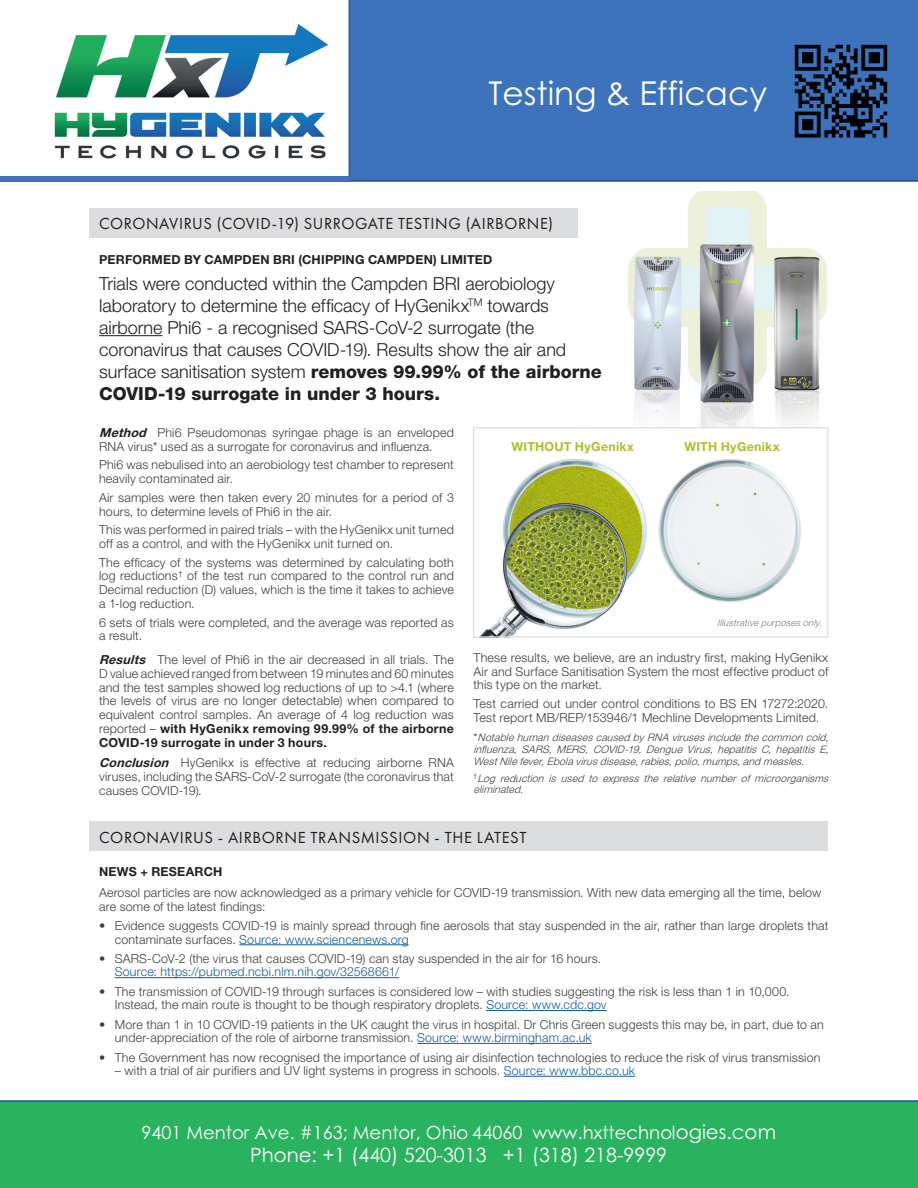
<style>
.page{position:relative;width:918px;height:1188px;background:#fff}
.page>*{position:absolute;margin:0;border:0;box-sizing:border-box;transform-origin:0 0}
.t1{font:32.85px "Century Gothic";color:#fff}
.t2{font:19.65px "Century Gothic";color:#fff}
.Lv4_Subheadings__gre{font:300 18px/22.2px "Helvetica Neue LT Pro";color:#231f20}
.t3{font:18px "Century Gothic";color:#fff}
.Lv4_Subheadings__gre-2{font:16.65px "Futura PT";letter-spacing:.03em;color:#231f20}
.Lv4_Subheadings__gre-3{font:300 12.45px/13.8px "Helvetica Neue LT Pro";letter-spacing:.015em;color:#3e3e3f}
.Lv4_Subheadings__gre-4{font:700 12.45px "Helvetica Neue LT Pro";letter-spacing:.02em;color:#231f20}
.Lv4_Subheadings__gre-5{font:700 12.45px "Helvetica Neue LT Pro";letter-spacing:.02em;color:#aac12c}
.Lv4_Subheadings__gre-6{font:italic 300 10.35px/11.7px "Helvetica Neue LT Pro";color:#3e3e3f;text-align:justify}
.Lv4_Subheadings__gre-7{font:italic 300 9.3px "Helvetica Neue LT Pro";color:#7a7c7f}
.s1{font-weight:800}
.s2{font-weight:700;font-style:italic;color:#231f20}
.s3{color:#231f20}
.s4{font-weight:700;color:#231f20}
.s5{font-style:normal;font-size:11.1px;color:#231f20}
.s6{color:#175d9e}
.s7{font-size:19.65px}
</style>
<div class="page">
<div style="left:0;top:1100px;width:918px;height:88px;background:#2ab35f"></div>
<div style="left:349px;top:0;width:569px;height:182px;background:#3d73ba"></div>
<img style="left:54px;top:23px;width:275px;height:136px">
<div style="left:0;top:176px;width:349px;height:6px;background:#3d73ba"></div>
<img style="left:785px;top:34px;width:113px;height:115px">
<img style="left:628px;top:192px;width:201px;height:273px">
<div style="left:89px;top:821px;width:739px;height:30px;background:#dcdddf"></div>
<div style="left:89px;top:208px;width:489px;height:30px;background:#dcdddf"></div>
<hr style="left:99px;top:335px;width:63px;height:1px;background:#231f20">
<hr style="left:239px;top:944px;width:170px;height:1px;background:#175d9e">
<hr style="left:115px;top:977px;width:284px;height:1px;background:#175d9e">
<hr style="left:486px;top:1010px;width:121px;height:1px;background:#175d9e">
<hr style="left:417px;top:1043px;width:175px;height:1px;background:#175d9e">
<hr style="left:504px;top:1076px;width:131px;height:1px;background:#175d9e">
<img style="left:480px;top:429px;width:346px;height:207px">
<div style="left:473px;top:427px;width:355px;height:211px;border:1px solid #dfe0e2"></div>
<h1 class="t1" style="left:488px;top:73px;width:280px">Testing &amp; Efficacy</h1>
<p class="Lv4_Subheadings__gre-2" style="left:99px;top:214px;width:456px">CORONAVIRUS (COVID-19) SURROGATE TESTING (AIRBORNE)</p>
<p class="Lv4_Subheadings__gre-4" style="left:99px;top:251px;width:395px">PERFORMED BY CAMPDEN BRI (CHIPPING CAMPDEN) LIMITED</p>
<p class="Lv4_Subheadings__gre" style="left:99px;top:272px;width:504px">Trials were conducted within the Campden BRI aerobiology laboratory to determine the efficacy of HyGenikx<sup>TM</sup> towards airborne Phi6 - a recognised SARS-CoV-2 surrogate (the coronavirus that causes COVID-19). Results show the air and surface sanitisation system <span class="s1">removes 99.99% of the airborne COVID-19 surrogate in under 3 hours.</span></p>
<p class="Lv4_Subheadings__gre-3" style="left:99px;top:425px;width:356px"><span class="s2">Method</span> Phi6 Pseudomonas syringae phage is an enveloped<br>RNA virus<span class="s3">*</span> used as a surrogate for coronavirus and influenza.</p>
<p class="Lv4_Subheadings__gre-3" style="left:99px;top:458px;width:356px">Phi6 was nebulised into an aerobiology test chamber to represent heavily contaminated air.</p>
<p class="Lv4_Subheadings__gre-3" style="left:99px;top:490px;width:356px">Air samples were then taken every 20 minutes for a period of 3 hours, to determine levels of Phi6 in the air.</p>
<p class="Lv4_Subheadings__gre-3" style="left:99px;top:523px;width:356px">This was performed in paired trials – with the HyGenikx unit turned off as a control, and with the HyGenikx unit turned on.</p>
<p class="Lv4_Subheadings__gre-3" style="left:99px;top:555px;width:356px;text-align:justify">The efficacy of the systems was determined by calculating both log reductions<sup>†</sup> of the test run compared to the control run and Decimal reduction (D) values, which is the time it takes to achieve a 1-log reduction.</p>
<p class="Lv4_Subheadings__gre-3" style="left:99px;top:615px;width:356px">6 sets of trials were completed, and the average was reported as a result.</p>
<p class="Lv4_Subheadings__gre-3" style="left:99px;top:652px;width:356px;text-align:justify"><span class="s2">Results</span> The level of Phi6 in the air decreased in all trials. The D value achieved ranged from between 19 minutes and 60 minutes and the test samples showed log reductions of up to &gt;4.1 (where the levels of virus are no longer detectable) when compared to equivalent control samples. An average of 4 log reduction was reported – <span class="s4">with HyGenikx removing 99.99% of the airborne COVID-19 surrogate in under 3 hours.</span></p>
<p class="Lv4_Subheadings__gre-3" style="left:99px;top:756px;width:356px;text-align:justify"><span class="s2">Conclusion</span> HyGenikx is effective at reducing airborne RNA viruses, including the SARS-CoV-2 surrogate (the coronavirus that causes COVID-19).</p>
<p class="Lv4_Subheadings__gre-5" style="left:512px;top:438px;width:124px">WITHOUT HyGenikx</p>
<p class="Lv4_Subheadings__gre-5" style="left:685px;top:438px;width:97px">WITH HyGenikx</p>
<p class="Lv4_Subheadings__gre-7" style="left:717px;top:617px;width:109px">Illustrativepurposesonly.</p>
<p class="Lv4_Subheadings__gre-3" style="left:474px;top:651px;width:356px;text-align:justify">These results, we believe, are an industry first, making HyGenikx Air and Surface Sanitisation System the most effective product of this type on the market.</p>
<p class="Lv4_Subheadings__gre-3" style="left:474px;top:697px;width:356px">Test carried out under control conditions to BS EN 17272:2020.<br>Test report MB/REP/153946/1 Mechline Developments Limited.</p>
<p class="Lv4_Subheadings__gre-6" style="left:474px;top:732px;width:360px"><span class="s5">*</span> Notablehumandiseasescausedby RNA virusesincludethecommoncold, influenza, SARS, MERS, COVID-19, Dengue Virus, hepatitis C, hepatitis E, WestNilefever,Ebolavirusdisease,rabies,polio,mumps,andmeasles.</p>
<p class="Lv4_Subheadings__gre-6" style="left:474px;top:772px;width:360px"><sup>†</sup> Log reduction is used to express the relative number of microorganisms eliminated.</p>
<p class="Lv4_Subheadings__gre-2" style="left:99px;top:828px;width:429px">CORONAVIRUS - AIRBORNE TRANSMISSION - THE LATEST</p>
<p class="Lv4_Subheadings__gre-4" style="left:99px;top:864px;width:125px">NEWS + RESEARCH</p>
<p class="Lv4_Subheadings__gre-3" style="left:99px;top:886px;width:724px">Aerosol particles are now acknowledged as a primary vehicle for COVID-19 transmission. With new data emerging all the time, below are some of the latest findings:</p>
<p class="Lv4_Subheadings__gre-3" style="left:115px;top:919px;width:715px;text-indent:-16px">• Evidence suggests COVID-19 is mainly spread through fine aerosols that stay suspended in the air, rather than large droplets that contaminate surfaces. <span class="s6">Source: www.sciencenews.org</span></p>
<p class="Lv4_Subheadings__gre-3" style="left:115px;top:951px;width:488px;text-indent:-16px">• SARS-CoV-2 (the virus that causes COVID-19) can stay suspended in the air for 16 hours.<br><span class="s6">Source: https://pubmed.ncbi.nlm.nih.gov/32568661/</span></p>
<p class="Lv4_Subheadings__gre-3" style="left:115px;top:984px;width:676px;text-indent:-16px">• The transmission of COVID-19 through surfaces is considered low – with studies suggesting the risk is less than 1 in 10,000.<br>Instead, the main route is thought to be though respiratory droplets. <span class="s6">Source: www.cdc.gov</span></p>
<p class="Lv4_Subheadings__gre-3" style="left:115px;top:1017px;width:711px;text-indent:-16px">• More than 1 in 10 COVID-19 patients in the UK caught the virus in hospital. Dr Chris Green suggests this may be, in part, due to an under-appreciation of the role of airborne transmission. <span class="s6">Source: www.birmingham.ac.uk</span></p>
<p class="Lv4_Subheadings__gre-3" style="left:99px;top:1050px;width:723px">• The Government has now recognised the importance of using air disinfection technologies to reduce the risk of virus transmission</p>
<p class="Lv4_Subheadings__gre-3" style="left:115px;top:1063px;width:522px">– with a trial of air purifiers and UV light systems in progress in schools. <span class="s6">Source: www.bbc.co.uk</span></p>
<h3 class="t3" style="left:141px;top:1122px;width:636px">9401 Mentor Ave. #163; Mentor, Ohio 44060 www.hxttechnol<span class="s7">ogies.com</span></h3>
<h2 class="t2" style="left:250px;top:1143px;width:418px">Phone: +1 (440) 520-3013 +1 (318) 218-9999</h2>
</div>
